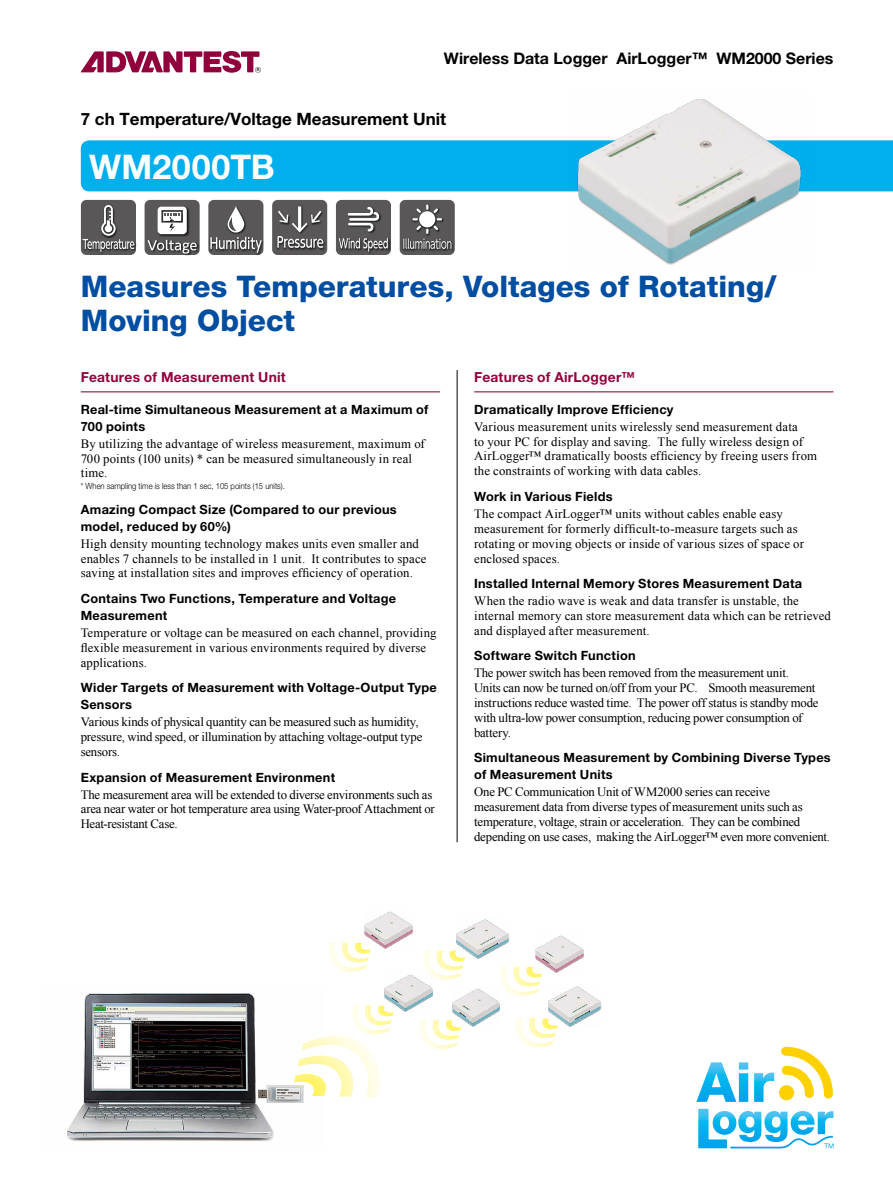
<style>
.page{position:relative;width:893px;height:1191px;background:#fff}
.page>*{position:absolute;margin:0;border:0;box-sizing:border-box;transform-origin:0 0}
.t1{font:700 34.05px "Helvetica Neue LT Std";letter-spacing:.005em;color:#fff}
.t2{font:800 29.7px/34px "Helvetica Neue LT Std";color:#004ea2}
.t3{font:700 16.95px "Helvetica Neue LT Std";color:#000}
.t4{font:700 15.9px "Helvetica Neue LT Std";color:#000}
.t5{font:700 13.8px "Helvetica Neue LT Std";letter-spacing:.015em;color:#91003c}
.t6{font:12.75px/14.9px "Times New Roman";color:#000}
.t7{font:700 12.75px/17px "Helvetica Neue LT Std";letter-spacing:.02em;color:#000}
.t8{font:300 8.55px "Helvetica Neue LT Std";color:#000;scale:.9 1}
</style>
<div class="page">
<hr style="left:81px;top:391px;width:359px;height:1px;background:#91003c">
<hr style="left:474px;top:391px;width:359px;height:1px;background:#91003c">
<hr style="left:457px;top:370px;width:1px;height:472px;background:#000">
<svg style="left:81px;top:51px;width:180px;height:22px"></svg>
<div style="left:81px;top:140px;width:812px;height:51px;background:#00afec"></div>
<svg style="left:696px;top:1062px;width:52px;height:39px"></svg>
<svg style="left:754px;top:1072px;width:20px;height:29px"></svg>
<div style="left:779px;top:1085px;width:15px;height:15px;background:#fdd000;border-radius:50%"></div>
<svg style="left:781px;top:1046px;width:52px;height:52px"></svg>
<svg style="left:698px;top:1108px;width:135px;height:40px"></svg>
<img style="left:568px;top:99px;width:241px;height:166px">
<img style="left:67px;top:993px;width:237px;height:148px">
<svg style="left:500px;top:966px;width:42px;height:30px"></svg>
<img style="left:536px;top:935px;width:48px;height:38px">
<svg style="left:329px;top:942px;width:42px;height:30px"></svg>
<img style="left:364px;top:911px;width:48px;height:38px">
<svg style="left:419px;top:1020px;width:42px;height:29px"></svg>
<img style="left:452px;top:988px;width:48px;height:39px">
<svg style="left:516px;top:1018px;width:42px;height:29px"></svg>
<img style="left:548px;top:986px;width:54px;height:41px">
<svg style="left:423px;top:950px;width:42px;height:30px"></svg>
<img style="left:455px;top:919px;width:54px;height:40px">
<svg style="left:294px;top:1005px;width:100px;height:92px"></svg>
<img style="left:384px;top:973px;width:48px;height:39px">
<div style="left:81px;top:200px;width:55px;height:55px;background:#595757;border-radius:6px"></div>
<img style="left:81px;top:242px;width:56px;height:13px">
<svg style="left:82px;top:205px;width:52px;height:47px"></svg>
<div style="left:145px;top:200px;width:55px;height:55px;background:#595757;border-radius:6px"></div>
<img style="left:157px;top:206px;width:33px;height:31px">
<svg style="left:158px;top:207px;width:29px;height:27px"></svg>
<img style="left:146px;top:238px;width:54px;height:18px">
<svg style="left:148px;top:240px;width:49px;height:14px"></svg>
<div style="left:208px;top:200px;width:55px;height:55px;background:#595757;border-radius:6px"></div>
<img style="left:209px;top:235px;width:55px;height:21px">
<svg style="left:210px;top:206px;width:52px;height:47px"></svg>
<div style="left:272px;top:200px;width:55px;height:55px;background:#595757;border-radius:6px"></div>
<hr style="left:298px;top:206px;width:3px;height:24px;background:#fff">
<img style="left:276px;top:239px;width:49px;height:11px">
<svg style="left:277px;top:211px;width:46px;height:37px"></svg>
<div style="left:336px;top:200px;width:55px;height:55px;background:#595757;border-radius:6px"></div>
<img style="left:347px;top:213px;width:34px;height:21px">
<svg style="left:348px;top:207px;width:31px;height:24px"></svg>
<img style="left:337px;top:239px;width:54px;height:16px">
<svg style="left:339px;top:238px;width:49px;height:14px"></svg>
<div style="left:400px;top:200px;width:55px;height:55px;background:#595757;border-radius:6px"></div>
<img style="left:403px;top:237px;width:52px;height:15px">
<svg style="left:403px;top:204px;width:48px;height:45px"></svg>
<p class="t4" style="left:444px;top:49px;width:391px">Wireless Data Logger AirLogger™ WM2000 Series</p>
<h3 class="t3" style="left:81px;top:108px;width:367px">7 ch Temperature/Voltage Measurement Unit</h3>
<h1 class="t1" style="left:89px;top:145px;width:187px">WM2000TB</h1>
<h2 class="t2" style="left:81px;top:269px;width:697px">Measures Temperatures, Voltages of Rotating/<br>Moving Object</h2>
<p class="t5" style="left:81px;top:368px;width:206px">Features of Measurement Unit</p>
<p class="t7" style="left:81px;top:400px;width:349px">Real-time Simultaneous Measurement at a Maximum of<br>700 points</p>
<p class="t6" style="left:81px;top:436px;width:345px">By utilizing the advantage of wireless measurement, maximum of<br>700 points (100 units) * can be measured simultaneously in real time.</p>
<p class="t8" style="left:81px;top:480px;width:228px">* When sampling time is less than 1 sec, 105 points (15 units).</p>
<p class="t7" style="left:81px;top:500px;width:317px">Amazing Compact Size (Compared to our previous model, reduced by 60%)</p>
<p class="t6" style="left:81px;top:536px;width:347px">High density mounting technology makes units even smaller and enables 7 channels to be installed in 1 unit. It contributes to space saving at installation sites and improves efficiency of operation.</p>
<p class="t7" style="left:81px;top:589px;width:317px">Contains Two Functions, Temperature and Voltage<br>Measurement</p>
<p class="t6" style="left:81px;top:625px;width:357px">Temperature or voltage can be measured on each channel, providing flexible measurement in various environments required by diverse applications.</p>
<p class="t7" style="left:81px;top:679px;width:358px">Wider Targets of Measurement with Voltage-Output Type<br>Sensors</p>
<p class="t6" style="left:81px;top:714px;width:343px">Various kinds of physical quantity can be measured such as humidity, pressure, wind speed, or illumination by attaching voltage-output type sensors.</p>
<p class="t7" style="left:81px;top:768px;width:256px">Expansion of Measurement Environment</p>
<p class="t6" style="left:81px;top:786px;width:356px">The measurement area will be extended to diverse environments such as area near water or hot temperature area using Water-proof Attachment or<br>Heat-resistant Case.</p>
<p class="t5" style="left:474px;top:368px;width:162px">Features of AirLogger™</p>
<p class="t7" style="left:474px;top:400px;width:201px">Dramatically Improve Efficiency</p>
<p class="t6" style="left:474px;top:419px;width:344px">Various measurement units wirelessly send measurement data<br>to your PC for display and saving. The fully wireless design of AirLogger™ dramatically boosts efficiency by freeing users from the constraints of working with data cables.</p>
<p class="t7" style="left:474px;top:487px;width:140px">Work in Various Fields</p>
<p class="t6" style="left:474px;top:506px;width:331px">The compact AirLogger™ units without cables enable easy measurement for formerly difficult-to-measure targets such as rotating or moving objects or inside of various sizes of space or enclosed spaces.</p>
<p class="t7" style="left:474px;top:575px;width:330px">Installed Internal Memory Stores Measurement Data</p>
<p class="t6" style="left:474px;top:593px;width:358px">When the radio wave is weak and data transfer is unstable, the internal memory can store measurement data which can be retrieved and displayed after measurement.</p>
<p class="t7" style="left:474px;top:647px;width:163px">Software Switch Function</p>
<p class="t6" style="left:474px;top:665px;width:346px">The power switch has been removed from the measurement unit.<br>Units can now be turned on/off from your PC. Smooth measurement instructions reduce wasted time. The power off status is standby mode with ultra-low power consumption, reducing power consumption of battery.</p>
<p class="t7" style="left:474px;top:749px;width:358px">Simultaneous Measurement by Combining Diverse Types of Measurement Units</p>
<p class="t6" style="left:474px;top:784px;width:357px">One PC Communication Unit of WM2000 series can receive measurement data from diverse types of measurement units such as temperature, voltage, strain or acceleration. They can be combined depending on use cases, making the AirLogger™ even more convenient.</p>
</div>
